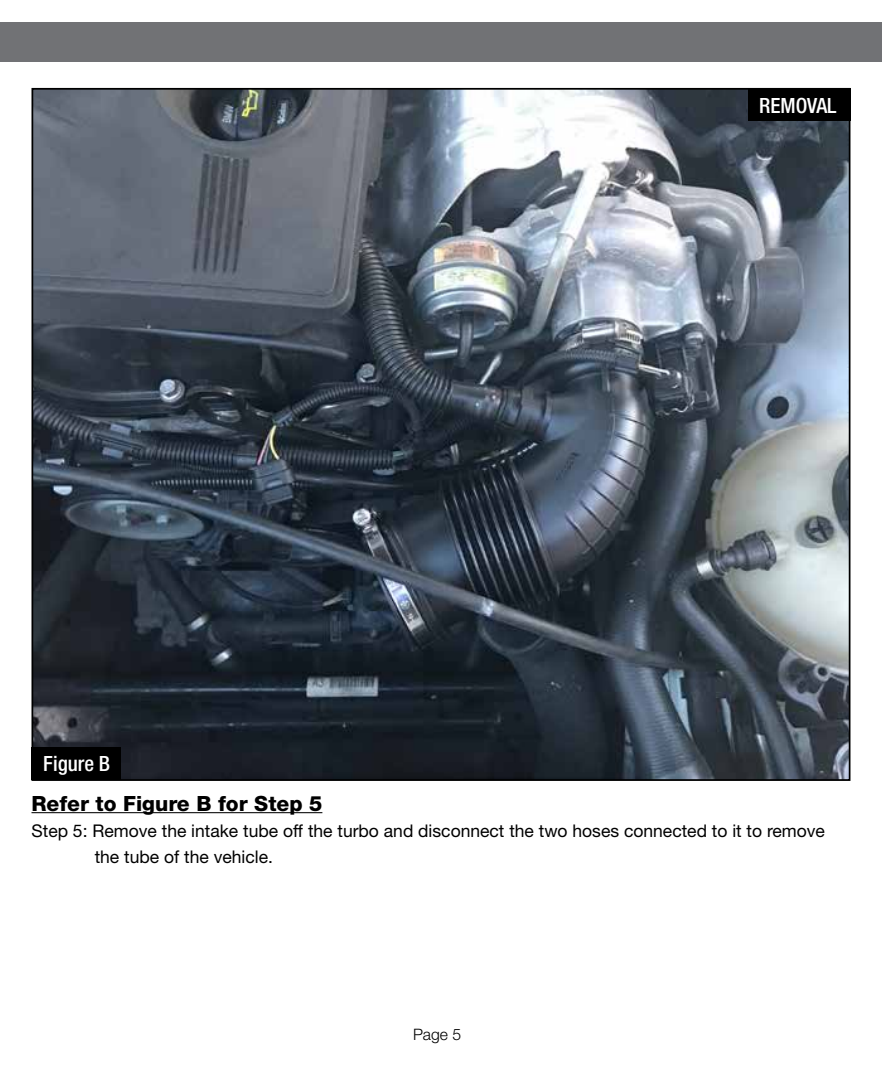
<style>
.page{position:relative;width:882px;height:1071px;background:#fff}
.page>*{position:absolute;margin:0;border:0;box-sizing:border-box;transform-origin:0 0}
.t1{font:800 21px "Helvetica Neue";color:#000}
.t2{font:500 condensed 21px "Helvetica Neue";color:#fff}
.t3{font:17.5px/26.2px "Helvetica Neue";color:#000}
.t4{font:300 15.75px "Helvetica Neue";color:#000}
</style>
<div class="page">
<div style="left:0;top:23px;width:882px;height:39px;background:#717275"></div>
<hr style="left:32px;top:812px;width:290px;height:1px;background:#000">
<img style="left:35px;top:91px;width:812px;height:687px">
<div style="left:32px;top:747px;width:89px;height:33px;background:#000"></div>
<div style="left:748px;top:88px;width:102px;height:33px;background:#000"></div>
<p class="t2" style="left:43px;top:751px;width:68px">Figure B</p>
<p class="t2" style="left:759px;top:93px;width:79px">REMOVAL</p>
<p class="t1" style="left:32px;top:791px;width:292px">Refer to Figure B for Step 5</p>
<p class="t3" style="left:95px;top:817px;width:732px;text-indent:-63px">Step 5: Remove the intake tube off the turbo and disconnect the two hoses connected to it to remove the tube of the vehicle.</p>
<p class="t4" style="left:413px;top:1024px;width:50px">Page 5</p>
</div>
